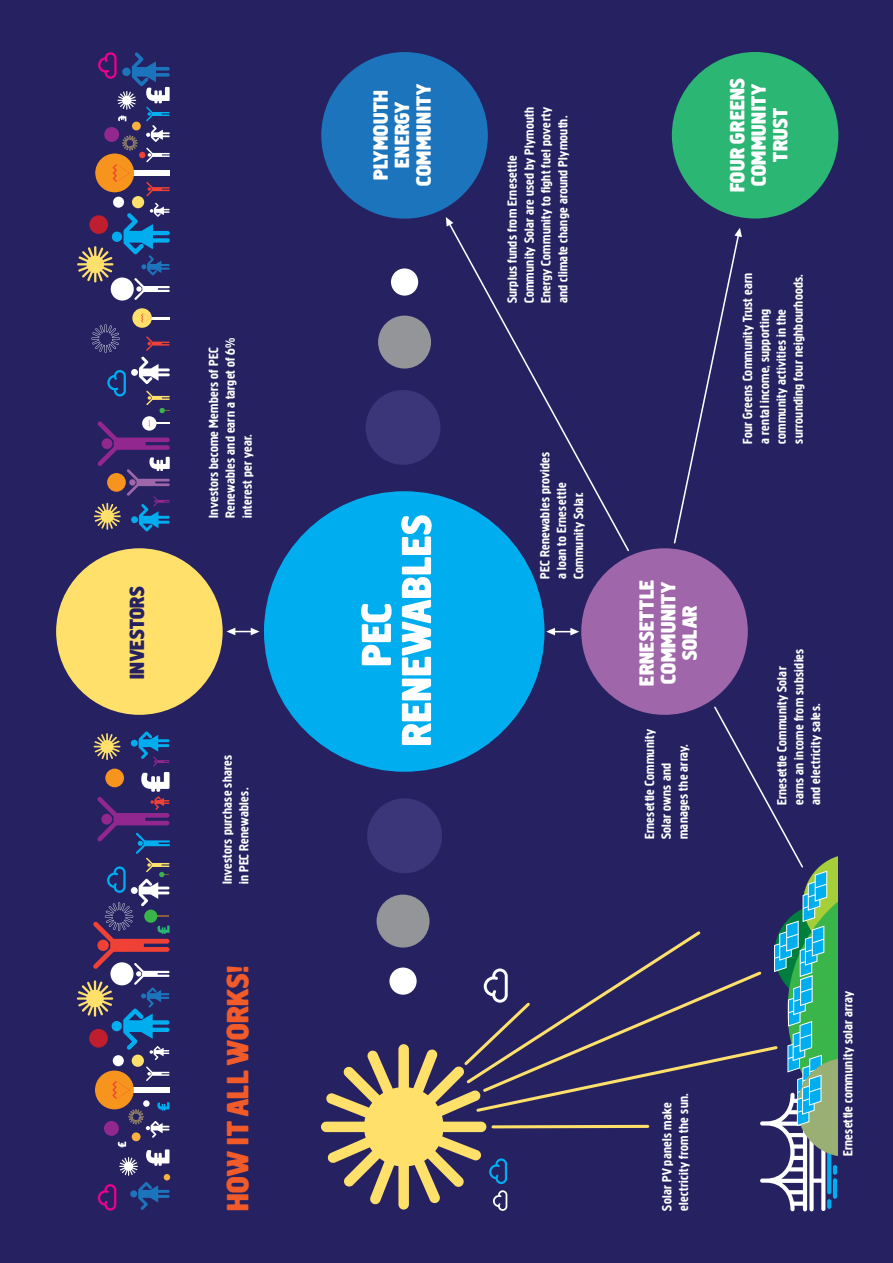
<style>
.page{position:relative;width:893px;height:1263px;background:#262262}
.page>*{position:absolute;margin:0;border:0;box-sizing:border-box;transform-origin:0 0}
.t1{font:700 32.1px "Creighton";letter-spacing:.025em;color:#f15a29}
.t2{font:700 21.45px/21.5px "Creighton";letter-spacing:.025em;color:#fff;text-align:center}
.t3{font:700 21.45px "Creighton";letter-spacing:.025em;color:#262262}
.t4{font:13.8px/16.8px "Creighton";letter-spacing:.025em;color:#fff}
</style>
<div class="page">
<div style="left:672px;top:52px;width:166px;height:167px;background:#2bb673;border-radius:50%"></div>
<div style="left:95px;top:1070px;width:39px;height:39px;background:#f7941e;border-radius:50%"></div>
<div style="left:132px;top:1054px;width:12px;height:13px;background:#ffe06a;border-radius:50%"></div>
<svg style="left:77px;top:731px;width:93px;height:329px"></svg>
<div style="left:113px;top:1055px;width:11px;height:11px;background:#fff;border-radius:50%"></div>
<svg style="left:98px;top:1066px;width:72px;height:144px"></svg>
<div style="left:111px;top:277px;width:23px;height:24px;background:#fff;border-radius:50%"></div>
<div style="left:131px;top:369px;width:7px;height:7px;background:#fff;border-radius:50%"></div>
<div style="left:112px;top:232px;width:10px;height:10px;background:#00aeef;border-radius:50%"></div>
<svg style="left:124px;top:203px;width:46px;height:97px"></svg>
<svg style="left:139px;top:336px;width:31px;height:48px"></svg>
<hr style="left:145px;top:317px;width:25px;height:2px;background:#fff">
<div style="left:132px;top:308px;width:20px;height:20px;background:#ffe06a;border-radius:50%"></div>
<svg style="left:141px;top:314px;width:10px;height:9px"></svg>
<svg style="left:142px;top:416px;width:15px;height:15px"></svg>
<svg style="left:95px;top:154px;width:39px;height:38px"></svg>
<svg style="left:77px;top:246px;width:36px;height:36px"></svg>
<svg style="left:94px;top:420px;width:76px;height:111px"></svg>
<svg style="left:91px;top:324px;width:29px;height:29px"></svg>
<svg style="left:98px;top:52px;width:72px;height:144px"></svg>
<svg style="left:107px;top:370px;width:19px;height:26px"></svg>
<div style="left:132px;top:196px;width:12px;height:12px;background:#ffe06a;border-radius:50%"></div>
<div style="left:89px;top:215px;width:19px;height:19px;background:#be1e2d;border-radius:50%"></div>
<div style="left:107px;top:473px;width:19px;height:19px;background:#f7941e;border-radius:50%"></div>
<div style="left:132px;top:122px;width:9px;height:8px;background:#faaf40;border-radius:50%"></div>
<svg style="left:146px;top:391px;width:24px;height:22px"></svg>
<div style="left:113px;top:197px;width:11px;height:11px;background:#fff;border-radius:50%"></div>
<div style="left:139px;top:152px;width:7px;height:6px;background:#ef4136;border-radius:50%"></div>
<div style="left:56px;top:548px;width:167px;height:167px;background:#ffe06a;border-radius:50%"></div>
<div style="left:581px;top:548px;width:167px;height:167px;background:#a066aa;border-radius:50%"></div>
<div style="left:264px;top:491px;width:280px;height:281px;background:#00aeef;border-radius:50%"></div>
<svg style="left:361px;top:604px;width:31px;height:61px"></svg>
<svg style="left:401px;top:515px;width:31px;height:230px"></svg>
<div style="left:321px;top:52px;width:167px;height:167px;background:#1c75bc;border-radius:50%"></div>
<svg style="left:760px;top:856px;width:77px;height:355px"></svg>
<svg style="left:321px;top:1044px;width:186px;height:167px"></svg>
<svg style="left:227px;top:628px;width:32px;height:7px"></svg>
<svg style="left:546px;top:628px;width:33px;height:7px"></svg>
<svg style="left:445px;top:222px;width:184px;height:330px"></svg>
<svg style="left:446px;top:217px;width:7px;height:10px"></svg>
<svg style="left:673px;top:237px;width:131px;height:632px"></svg>
<svg style="left:734px;top:228px;width:8px;height:9px"></svg>
<svg style="left:462px;top:929px;width:318px;height:201px"></svg>
<div style="left:367px;top:798px;width:75px;height:75px;background:#3b3679;border-radius:50%"></div>
<div style="left:377px;top:894px;width:52px;height:53px;background:#939598;border-radius:50%"></div>
<div style="left:389px;top:967px;width:28px;height:28px;background:#fff;border-radius:50%"></div>
<div style="left:366px;top:390px;width:74px;height:75px;background:#3b3679;border-radius:50%"></div>
<div style="left:378px;top:316px;width:53px;height:53px;background:#939598;border-radius:50%"></div>
<div style="left:391px;top:268px;width:27px;height:28px;background:#fff;border-radius:50%"></div>
<h2 class="t2" style="left:370px;top:186px;width:104px;rotate:-90deg">PLYMOUTH<br>ENERGY<br>COMMUNITY</h2>
<p class="t4" style="left:504px;top:303px;width:198px;rotate:-90deg">Surplus funds from Ernesettle Community Solar are used by Plymouth Energy Community to fight fuel poverty and climate change around Plymouth.</p>
<p class="t4" style="left:205px;top:518px;width:181px;rotate:-90deg">Investors become Members of PEC<br>Renewables and earn a target of 6% interest per year.</p>
<p class="t4" style="left:536px;top:579px;width:129px;rotate:-90deg">PEC Renewables provides a loan to Ernesettle<br>Community Solar.</p>
<h2 class="t3" style="left:125px;top:679px;width:94px;rotate:-90deg">INVESTORS</h2>
<h2 class="t2" style="left:636px;top:686px;width:107px;rotate:-90deg">ERNESETTLE<br>COMMUNITY<br>SOLAR</h2>
<p class="t4" style="left:219px;top:884px;width:131px;rotate:-90deg">Investors purchase shares in PEC Renewables.</p>
<p class="t4" style="left:641px;top:839px;width:112px;rotate:-90deg">Ernesettle Community<br>Solar owns and manages the array.</p>
<h2 class="t2" style="left:727px;top:192px;width:116px;rotate:-90deg">FOUR GREENS<br>COMMUNITY<br>TRUST</h2>
<p class="t4" style="left:739px;top:443px;width:172px;rotate:-90deg">Four Greens Community Trust earn a rental income, supporting community activities in the surrounding four neighbourhoods.</p>
<p class="t4" style="left:773px;top:805px;width:158px;rotate:-90deg">Ernesettle Community Solar earns an income from subsidies and electricity sales.</p>
<h1 class="t1" style="left:219px;top:1211px;width:247px;rotate:-90deg">HOW IT ALL WORKS!</h1>
<p class="t4" style="left:658px;top:1210px;width:119px;rotate:-90deg">Solar PV panels make electricity from the sun.</p>
<p class="t4" style="left:839px;top:1156px;width:167px;rotate:-90deg">Ernesettle community solar array</p>
</div>
